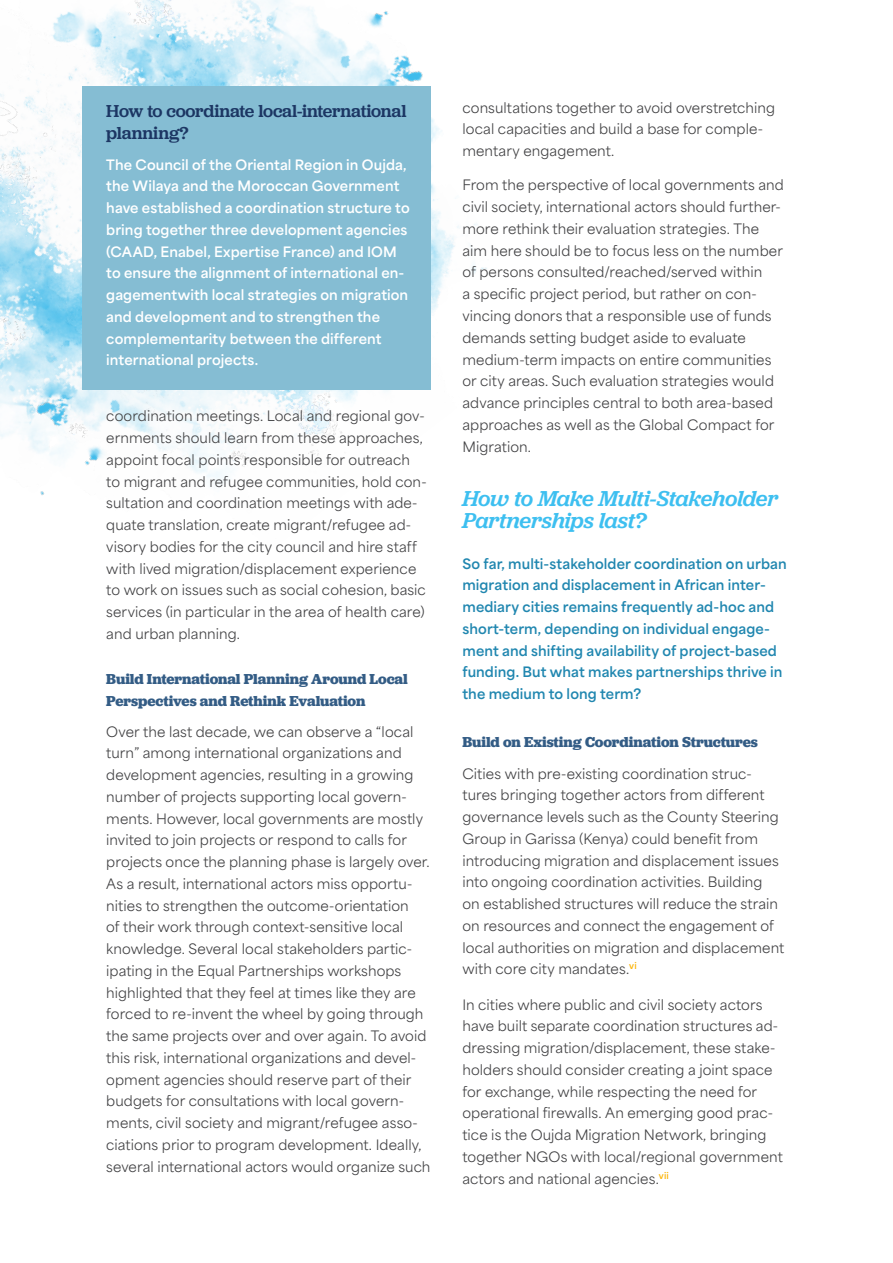
<style>
.page{position:relative;width:893px;height:1263px;background:#fff}
.page>*{position:absolute;margin:0;border:0;box-sizing:border-box;transform-origin:0 0}
.t1{font:italic 500 22.5px/22.5px "Jubilat";letter-spacing:-.015em;color:#3dbff0}
.t2{font:500 18px/21.8px "Jubilat";letter-spacing:-.01em;color:#1c3663}
.t3{font:700 15px/21.8px "Jubilat";letter-spacing:-.005em;color:#335c85}
.t4{font:13.5px/21.8px "Area Normal";letter-spacing:.005em;color:#404042}
.t5{font:700 13.5px/21.8px "Area Normal";letter-spacing:.01em;color:#fff}
.t6{font:700 13.5px/21.8px "Area Normal";letter-spacing:.005em;color:#2187b0}
</style>
<div class="page">
<img style="left:0;top:0;width:487px;height:495px">
<div style="left:82px;top:87px;width:349px;height:303px;background:#85bdd3"></div>
<h2 class="t2" style="left:106px;top:100px;width:302px">How to coordinate local-international planning?</h2>
<p class="t5" style="left:106px;top:152px;width:305px">The Council of the Oriental Region in Oujda, the Wilaya and the Moroccan Government have established a coordination structure to bring together three development agencies (CAAD, Enabel, Expertise France) and IOM to ensure the alignment of international en&shy;gagementwith local strategies on migration and development and to strengthen the complementarity between the different international projects.</p>
<p class="t4" style="left:106px;top:404px;width:322px">coordination meetings. Local and regional gov&shy;ernments should learn from these approaches, appoint focal points responsible for outreach to migrant and refugee communities, hold con&shy;sultation and coordination meetings with ade&shy;quate translation, create migrant/refugee ad&shy;visory bodies for the city council and hire staff with lived migration/displacement experience to work on issues such as social cohesion, basic services (in particular in the area of health care) and urban planning.</p>
<p class="t3" style="left:106px;top:668px;width:303px">Build International Planning Around Local<br>Perspectives and Rethink Evaluation</p>
<p class="t4" style="left:106px;top:719px;width:326px">Over the last decade, we can observe a “local turn” among international organizations and development agencies, resulting in a growing number of projects supporting local govern&shy;ments. However, local governments are mostly invited to join projects or respond to calls for projects once the planning phase is largely over.<br>As a result, international actors miss opportu&shy;nities to strengthen the outcome-orientation<br>of their work through context-sensitive local knowledge. Several local stakeholders partic&shy;ipating in the Equal Partnerships workshops highlighted that they feel at times like they are forced to re-invent the wheel by going through the same projects over and over again. To avoid this risk, international organizations and devel&shy;opment agencies should reserve part of their budgets for consultations with local govern&shy;ments, civil society and migrant/refugee asso&shy;ciations prior to program development. Ideally, several international actors would organize such</p>
<p class="t4" style="left:462px;top:95px;width:314px">consultations together to avoid overstretching local capacities and build a base for comple&shy;mentary engagement.</p>
<p class="t4" style="left:462px;top:173px;width:323px">From the perspective of local governments and civil society, international actors should further&shy;more rethink their evaluation strategies. The aim here should be to focus less on the number of persons consulted/reached/served within<br>a specific project period, but rather on con&shy;vincing donors that a responsible use of funds demands setting budget aside to evaluate medium-term impacts on entire communities or city areas. Such evaluation strategies would advance principles central to both area-based approaches as well as the Global Compact for Migration.</p>
<h1 class="t1" style="left:462px;top:486px;width:318px">How to Make Multi-Stakeholder<br>Partnerships last?</h1>
<p class="t6" style="left:462px;top:551px;width:326px">So far, multi-stakeholder coordination on urban migration and displacement in African inter&shy;mediary cities remains frequently ad-hoc and short-term, depending on individual engage&shy;ment and shifting availability of project-based funding. But what makes partnerships thrive in the medium to long term?</p>
<p class="t3" style="left:462px;top:731px;width:297px">Build on Existing Coordination Structures</p>
<p class="t4" style="left:462px;top:761px;width:323px">Cities with pre-existing coordination struc&shy;tures bringing together actors from different governance levels such as the County Steering Group in Garissa (Kenya) could benefit from introducing migration and displacement issues into ongoing coordination activities. Building<br>on established structures will reduce the strain on resources and connect the engagement of local authorities on migration and displacement with core city mandates.<sup>vi</sup></p>
<p class="t4" style="left:462px;top:992px;width:322px">In cities where public and civil society actors have built separate coordination structures ad&shy;dressing migration/displacement, these stake&shy;holders should consider creating a joint space for exchange, while respecting the need for operational firewalls. An emerging good prac&shy;tice is the Oujda Migration Network, bringing together NGOs with local/regional government actors and national agencies.<sup>vii</sup></p>
</div>
